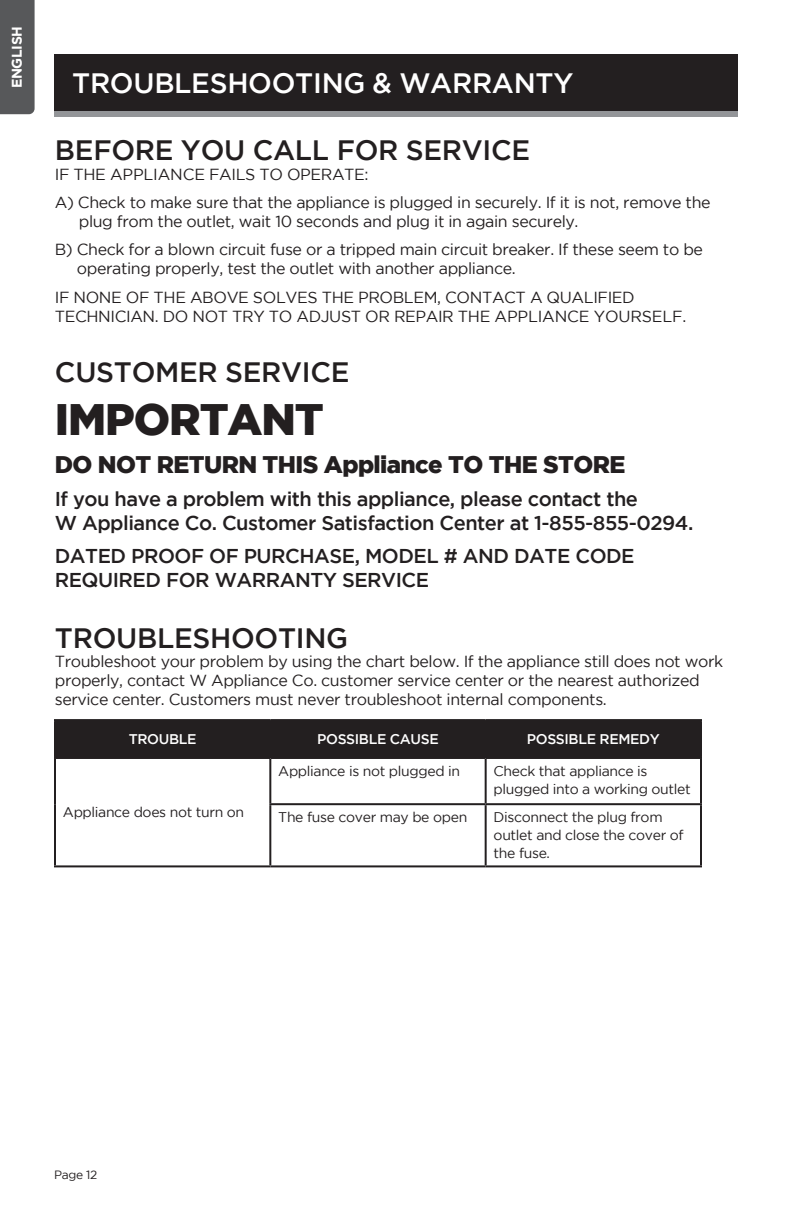
<style>
.page{position:relative;width:792px;height:1224px;background:#fff}
.page>*{position:absolute;margin:0;border:0;box-sizing:border-box;transform-origin:0 0}
.t1{font:900 44px "Gotham";letter-spacing:-.025em;color:#231f20}
.t2{font:500 28px "Gotham";letter-spacing:-.01em;color:#231f20}
.t3{font:500 28px "Gotham";letter-spacing:-.01em;color:#fff}
.t4{font:900 24px "Gotham";letter-spacing:-.025em;color:#231f20}
.t5{font:500 20px/24px "Gotham";letter-spacing:-.025em;color:#231f20}
.t6{font:16px/28.2px "Gotham";letter-spacing:-.025em;color:#231f20}
.t7{font:14px/18px "Gotham";letter-spacing:-.025em;color:#231f20}
.t8{font:500 14px "Gotham";letter-spacing:-.025em;color:#fff}
.t9{font:700 14px "Gotham";letter-spacing:-.025em;color:#fff}
.t10{font:12px "Gotham";letter-spacing:-.025em;color:#231f20}
</style>
<div class="page">
<div style="left:0;top:0;width:35px;height:114px;background:#57585a"></div>
<div style="left:54px;top:106px;width:684px;height:10px;background:#939598"></div>
<div style="left:54px;top:54px;width:684px;height:57px;background:#231f20"></div>
<div style="left:56px;top:721px;width:644px;height:36px;background:#231f20"></div>
<hr style="left:54px;top:719px;width:216px;height:2px;background:#231f20">
<hr style="left:54px;top:721px;width:2px;height:36px;background:#231f20">
<hr style="left:270px;top:719px;width:216px;height:2px;background:#231f20">
<hr style="left:269px;top:721px;width:2px;height:36px;background:#231f20">
<hr style="left:486px;top:719px;width:216px;height:2px;background:#231f20">
<hr style="left:485px;top:721px;width:2px;height:36px;background:#231f20">
<hr style="left:700px;top:721px;width:2px;height:36px;background:#231f20">
<hr style="left:54px;top:757px;width:216px;height:2px;background:#231f20">
<hr style="left:54px;top:759px;width:2px;height:45px;background:#231f20">
<hr style="left:270px;top:757px;width:216px;height:2px;background:#231f20">
<hr style="left:269px;top:759px;width:2px;height:44px;background:#231f20">
<hr style="left:486px;top:757px;width:216px;height:2px;background:#231f20">
<hr style="left:485px;top:759px;width:2px;height:44px;background:#231f20">
<hr style="left:700px;top:759px;width:2px;height:44px;background:#231f20">
<hr style="left:54px;top:804px;width:2px;height:61px;background:#231f20">
<hr style="left:269px;top:803px;width:217px;height:2px;background:#231f20">
<hr style="left:269px;top:805px;width:2px;height:60px;background:#231f20">
<hr style="left:486px;top:803px;width:216px;height:2px;background:#231f20">
<hr style="left:485px;top:805px;width:2px;height:60px;background:#231f20">
<hr style="left:700px;top:805px;width:2px;height:60px;background:#231f20">
<hr style="left:54px;top:865px;width:216px;height:2px;background:#231f20">
<hr style="left:270px;top:865px;width:216px;height:2px;background:#231f20">
<hr style="left:486px;top:865px;width:216px;height:2px;background:#231f20">
<p class="t9" style="left:9px;top:88px;width:64px;rotate:-90deg">ENGLISH</p>
<h2 class="t3" style="left:72px;top:67px;width:503px">TROUBLESHOOTING &amp; WARRANTY</h2>
<h2 class="t2" style="left:55px;top:135px;width:477px">BEFORE YOU CALL FOR SERVICE</h2>
<p class="t6" style="left:55px;top:160px;width:657px">IF THE APPLIANCE FAILS TO OPERATE:<br>A) Check to make sure that the appliance is plugged in securely. If it is not, remove the</p>
<p class="t6" style="left:55px;top:207px;width:650px;text-indent:24px">plug from the outlet, wait 10 seconds and plug it in again securely.<br>B) Check for a blown circuit fuse or a tripped main circuit breaker. If these seem to be</p>
<p class="t6" style="left:55px;top:254px;width:582px;text-indent:22px">operating properly, test the outlet with another appliance.<br>IF NONE OF THE ABOVE SOLVES THE PROBLEM, CONTACT A QUALIFIED</p>
<p class="t6" style="left:55px;top:302px;width:633px">TECHNICIAN. DO NOT TRY TO ADJUST OR REPAIR THE APPLIANCE YOURSELF.</p>
<h2 class="t2" style="left:55px;top:357px;width:296px">CUSTOMER SERVICE</h2>
<h1 class="t1" style="left:55px;top:394px;width:271px">IMPORTANT</h1>
<h3 class="t4" style="left:55px;top:451px;width:572px">DO NOT RETURN THIS Appliance TO THE STORE</h3>
<p class="t5" style="left:55px;top:487px;width:640px">If you have a problem with this appliance, please contact the<br>W Appliance Co. Customer Satisfaction Center at 1-855-855-0294.</p>
<p class="t5" style="left:55px;top:544px;width:581px">DATED PROOF OF PURCHASE, MODEL # AND DATE CODE<br>REQUIRED FOR WARRANTY SERVICE</p>
<h2 class="t2" style="left:55px;top:622px;width:295px">TROUBLESHOOTING</h2>
<p class="t6" style="left:55px;top:651px;width:670px;line-height:19.2px">Troubleshoot your problem by using the chart below. If the appliance still does not work properly, contact W Appliance Co. customer service center or the nearest authorized service center. Customers must never troubleshoot internal components.</p>
<p class="t8" style="left:129px;top:731px;width:69px">TROUBLE</p>
<p class="t8" style="left:317px;top:731px;width:123px">POSSIBLE CAUSE</p>
<p class="t8" style="left:527px;top:731px;width:135px">POSSIBLE REMEDY</p>
<p class="t7" style="left:63px;top:803px;width:183px">Appliance does not turn on</p>
<p class="t7" style="left:278px;top:762px;width:183px">Appliance is not plugged in</p>
<p class="t7" style="left:494px;top:762px;width:199px">Check that appliance is plugged into a working outlet</p>
<p class="t7" style="left:278px;top:808px;width:191px">The fuse cover may be open</p>
<p class="t7" style="left:494px;top:808px;width:192px">Disconnect the plug from outlet and close the cover of the fuse.</p>
<p class="t10" style="left:54px;top:1168px;width:45px">Page 12</p>
</div>
